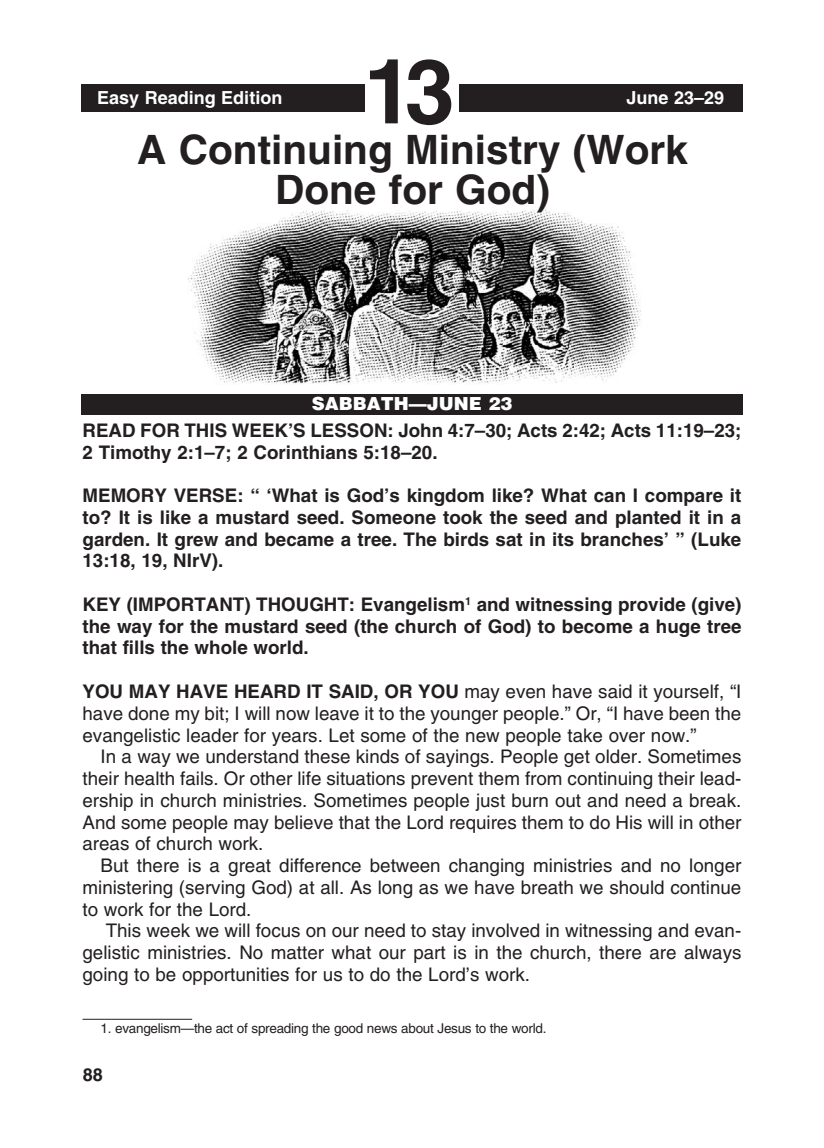
<style>
.page{position:relative;width:824px;height:1148px;background:#fff}
.page>*{position:absolute;margin:0;border:0;box-sizing:border-box;transform-origin:0 0}
.t1{font:700 90px "Helvetica";color:#231f20}
._0-Lesson_Title{font:700 40.5px/40.5px "Helvetica";color:#231f20;text-align:center}
._1-Body{font:18.75px/21.8px "Helvetica";color:#231f20;text-align:justify}
._4-Body_X_indent_bol{font:700 18.75px/21.8px "Helvetica";color:#231f20;text-align:justify}
._3-Body_X_indent{font:18.75px/21.8px "Helvetica";color:#231f20;text-align:justify}
.t2{font:700 18px "Helvetica";color:#fff}
.t3{font:900 18px "Helvetica";color:#fff}
.t4{font:700 18px "Helvetica";color:#231f20}
._6-Footnotes_rule{font:13.5px "Helvetica";letter-spacing:-.02em;color:#231f20}
.s1{font-weight:700}
</style>
<div class="page">
<img style="left:188px;top:209px;width:453px;height:175px">
<div style="left:81px;top:84px;width:661px;height:27px;background:#231f20"></div>
<div style="left:365px;top:49px;width:94px;height:74px;background:#fff"></div>
<div style="left:81px;top:394px;width:662px;height:20px;background:#231f20"></div>
<hr style="left:82px;top:1018px;width:110px;height:1px;background:#231f20">
<p class="t2" style="left:97px;top:87px;width:187px">Easy Reading Edition</p>
<p class="t1" style="left:364px;top:37px;width:93px">13</p>
<p class="t2" style="left:626px;top:87px;width:99px">June 23–29</p>
<p class="_0-Lesson_Title" style="left:137px;top:129px;width:552px">A Continuing Ministry (Work<br>Done for God)</p>
<p class="t3" style="left:312px;top:392px;width:202px">SABBATH—JUNE 23</p>
<p class="_4-Body_X_indent_bol" style="left:82px;top:419px;width:660px">READ FOR THIS WEEK’S LESSON: John 4:7–30; Acts 2:42; Acts 11:19–23;<br>2 Timothy 2:1–7; 2 Corinthians 5:18–20.</p>
<p class="_4-Body_X_indent_bol" style="left:82px;top:484px;width:660px">MEMORY VERSE: “ ‘What is God’s kingdom like? What can I compare it to? It is like a mustard seed. Someone took the seed and planted it in a garden. It grew and became a tree. The birds sat in its branches’ ” (Luke 13:18, 19, NIrV).</p>
<p class="_4-Body_X_indent_bol" style="left:82px;top:593px;width:660px">KEY (IMPORTANT) THOUGHT: Evangelism<sup>1</sup> and witnessing provide (give) the way for the mustard seed (the church of God) to become a huge tree that fills the whole world.</p>
<p class="_3-Body_X_indent" style="left:82px;top:680px;width:660px"><span class="s1">YOU MAY HAVE HEARD IT SAID, OR YOU</span> may even have said it yourself, “I have done my bit; I will now leave it to the younger people.” Or, “I have been the evangelistic leader for years. Let some of the new people take over now.”</p>
<p class="_1-Body" style="left:82px;top:745px;width:660px;text-align:left;text-indent:18px">In a way we understand these kinds of sayings. People get older. Sometimes their health fails. Or other life situations prevent them from continuing their lead&shy;ership in church ministries. Sometimes people just burn out and need a break.<br>And some people may believe that the Lord requires them to do His will in other areas of church work.</p>
<p class="_1-Body" style="left:82px;top:854px;width:660px;text-indent:18px">But there is a great difference between changing ministries and no longer ministering (serving God) at all. As long as we have breath we should continue to work for the Lord.</p>
<p class="_1-Body" style="left:82px;top:919px;width:660px;text-indent:23px">This week we will focus on our need to stay involved in witnessing and evan&shy;gelistic ministries. No matter what our part is in the church, there are always going to be opportunities for us to do the Lord’s work.</p>
<p class="_6-Footnotes_rule" style="left:101px;top:1020px;width:445px">1. evangelism—the act of spreading the good news about Jesus to the world.</p>
<p class="t4" style="left:83px;top:1063px;width:22px">88</p>
</div>
